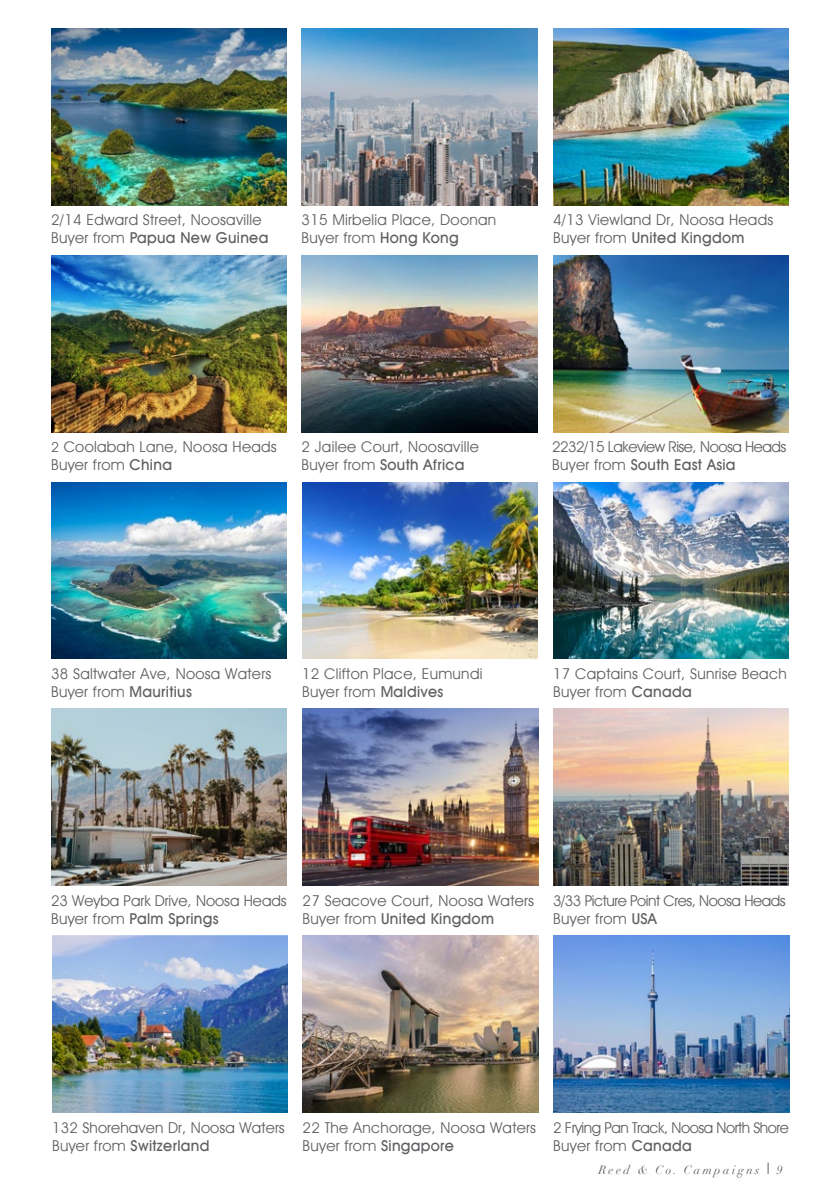
<style>
.page{position:relative;width:840px;height:1191px;background:#fff}
.page>*{position:absolute;margin:0;border:0;box-sizing:border-box;transform-origin:0 0}
.t1{font:15px/18px "Avant Garde IT Cby BT";letter-spacing:.02em;color:#5f6063}
.t2{font:15px "Avant Garde BT Medium";letter-spacing:.02em;color:#5f6063}
.t3{font:15px/18px "Avant Garde IT Cby BT";letter-spacing:-.03em;color:#5f6063}
.t4{font:15px "Avant Garde IT Cby BT";color:#5f6063}
.t5{font:italic 12px "Didot";letter-spacing:.2em;color:#5f6063}
.s1{font-family:"Avant Garde IT Cby BT"}
.s2{font-family:"Avant Garde BT Medium"}
.s3{font-size:14px}
</style>
<div class="page">
<svg style="left:767px;top:1162px;width:1px;height:12px"></svg>
<img style="left:302px;top:28px;width:235px;height:177px">
<img style="left:553px;top:28px;width:235px;height:177px">
<img style="left:302px;top:935px;width:236px;height:177px">
<img style="left:51px;top:28px;width:235px;height:177px">
<img style="left:51px;top:255px;width:235px;height:177px">
<img style="left:553px;top:935px;width:235px;height:177px">
<img style="left:51px;top:482px;width:235px;height:177px">
<img style="left:553px;top:482px;width:235px;height:177px">
<img style="left:302px;top:482px;width:235px;height:177px">
<img style="left:302px;top:709px;width:236px;height:176px">
<img style="left:553px;top:709px;width:235px;height:176px">
<img style="left:51px;top:709px;width:235px;height:176px">
<img style="left:301px;top:255px;width:236px;height:177px">
<img style="left:553px;top:255px;width:235px;height:177px">
<img style="left:52px;top:935px;width:235px;height:177px">
<p class="t1" style="left:51px;top:211px;width:212px">2/14 Edward Street, Noosaville</p>
<p class="t2" style="left:51px;top:229px;width:218px"><span class="s1">Buyer from</span> Papua New Guinea</p>
<p class="t1" style="left:301px;top:211px;width:196px">315 Mirbelia Place, Doonan<br>Buyer from <span class="s2">Hong Kong</span></p>
<p class="t1" style="left:553px;top:211px;width:221px">4/13 Viewland Dr, Noosa Heads</p>
<p class="t2" style="left:553px;top:229px;width:193px"><span class="s1">Buyer from</span> United Kingdom</p>
<p class="t1" style="left:51px;top:437px;width:227px"><span class="s3">2</span> Coolabah Lane, Noosa Heads<br>Buyer from <span class="s2">China</span></p>
<p class="t1" style="left:301px;top:437px;width:179px">2 Jailee Court, Noosaville</p>
<p class="t2" style="left:301px;top:455px;width:164px"><span class="s1">Buyer from</span> South Africa</p>
<p class="t3" style="left:552px;top:437px;width:236px">2232/15 Lakeview Rise, Noosa Heads</p>
<p class="t2" style="left:552px;top:455px;width:185px"><span class="s1">Buyer from</span> South East Asia</p>
<p class="t1" style="left:51px;top:664px;width:221px">38 Saltwater Ave, Noosa Waters<br>Buyer from <span class="s2">Mauritius</span></p>
<p class="t1" style="left:302px;top:664px;width:182px">12 Clifton Place, Eumundi<br>Buyer from <span class="s2">Maldives</span></p>
<p class="t1" style="left:553px;top:664px;width:235px">17 Captains Court, Sunrise Beach<br>Buyer from <span class="s2">Canada</span></p>
<p class="t4" style="left:51px;top:891px;width:237px">23 Weyba Park Drive, Noosa Heads</p>
<p class="t2" style="left:51px;top:909px;width:169px"><span class="s1">Buyer from</span> Palm Springs</p>
<p class="t1" style="left:302px;top:891px;width:233px">27 Seacove Court, Noosa Waters</p>
<p class="t2" style="left:302px;top:909px;width:193px"><span class="s1">Buyer from</span> United Kingdom</p>
<p class="t3" style="left:553px;top:891px;width:234px">3/33 Picture Point Cres, Noosa Heads<br>Buyer from <span class="s2">USA</span></p>
<p class="t1" style="left:52px;top:1118px;width:234px">132 Shorehaven Dr, Noosa Waters</p>
<p class="t2" style="left:52px;top:1136px;width:159px"><span class="s1">Buyer from</span> Switzerland</p>
<p class="t1" style="left:302px;top:1118px;width:235px">22 The Anchorage, Noosa Waters<br>Buyer from <span class="s2">Singapore</span></p>
<p class="t3" style="left:553px;top:1118px;width:237px">2 Frying Pan Track, Noosa North Shore<br>Buyer from <span class="s2">Canada</span></p>
<p class="t5" style="left:598px;top:1162px;width:162px">Reed &amp; Co. Campaigns</p>
<p class="t5" style="left:776px;top:1162px;width:7px">9</p>
</div>
